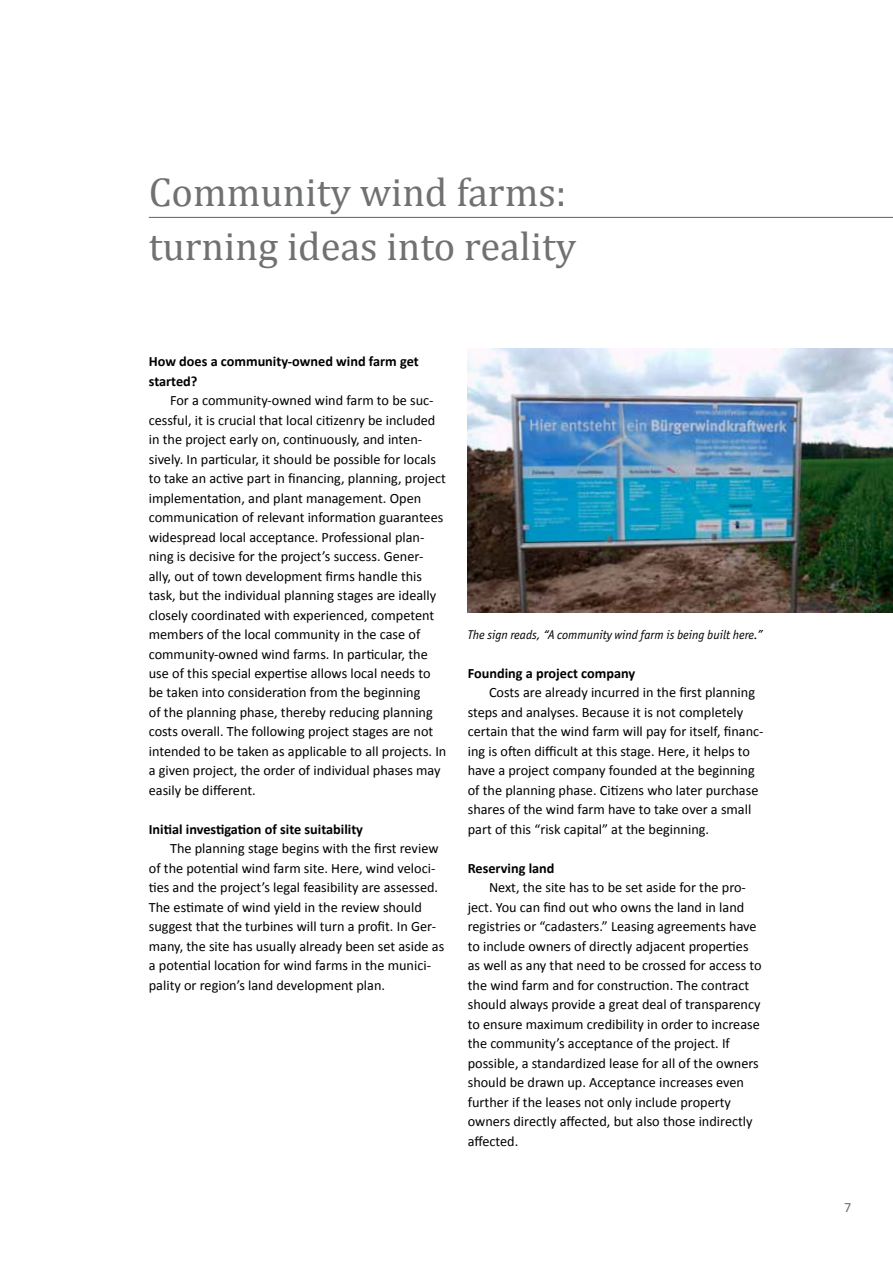
<style>
.page{position:relative;width:893px;height:1263px;background:#fff}
.page>*{position:absolute;margin:0;border:0;box-sizing:border-box;transform-origin:0 0}
.Headline{font:40.5px "Cambria";color:#707172}
.Fliesstext{font:14.25px/19.5px "Calibri";color:#000}
.Fliess_BOLD{font:700 14.25px/19.5px "Calibri";color:#000}
.t1{font:14.25px "Calibri";color:#707172}
.Fliesstext-2{font:12.75px "Officina Sans ITC Boo It";color:#000}
</style>
<div class="page">
<hr style="left:149px;top:217px;width:744px;height:1px;background:#707172">
<img style="left:468px;top:349px;width:425px;height:263px">
<p class="Headline" style="left:149px;top:168px;width:419px">Community wind farms:</p>
<p class="Headline" style="left:149px;top:222px;width:429px">turning ideas into reality</p>
<p class="Fliess_BOLD" style="left:149px;top:351px;width:271px">How does a community-owned wind farm get started?</p>
<p class="Fliesstext" style="left:149px;top:390px;width:299px;text-indent:21px">For a community-owned wind farm to be suc&shy;cessful, it is crucial that local citizenry be included in the project early on, continuously, and inten&shy;sively. In particular, it should be possible for locals to take an active part in financing, planning, project implementation, and plant management. Open communication of relevant information guarantees widespread local acceptance. Professional plan&shy;ning is decisive for the project’s success. Gener&shy;ally, out of town development firms handle this task, but the individual planning stages are ideally closely coordinated with experienced, competent members of the local community in the case of community-owned wind farms. In particular, the use of this special expertise allows local needs to be taken into consideration from the beginning<br>of the planning phase, thereby reducing planning costs overall. The following project stages are not intended to be taken as applicable to all projects. In a given project, the order of individual phases may easily be different.</p>
<p class="Fliess_BOLD" style="left:149px;top:819px;width:216px">Initial investigation of site suitability</p>
<p class="Fliesstext" style="left:149px;top:838px;width:297px;text-indent:21px">The planning stage begins with the first review of the potential wind farm site. Here, wind veloci&shy;ties and the project’s legal feasibility are assessed.<br>The estimate of wind yield in the review should suggest that the turbines will turn a profit. In Ger&shy;many, the site has usually already been set aside as a potential location for wind farms in the munici&shy;pality or region’s land development plan.</p>
<p class="Fliesstext-2" style="left:468px;top:628px;width:297px">The sign reads, “A community wind farm is being built here.”</p>
<p class="Fliess_BOLD" style="left:468px;top:663px;width:169px">Founding a project company</p>
<p class="Fliesstext" style="left:468px;top:682px;width:297px;text-indent:21px">Costs are already incurred in the first planning steps and analyses. Because it is not completely certain that the wind farm will pay for itself, financ&shy;ing is often difficult at this stage. Here, it helps to have a project company founded at the beginning of the planning phase. Citizens who later purchase shares of the wind farm have to take over a small part of this “risk capital” at the beginning.</p>
<p class="Fliess_BOLD" style="left:468px;top:858px;width:88px">Reserving land</p>
<p class="Fliesstext" style="left:468px;top:877px;width:295px;text-indent:21px">Next, the site has to be set aside for the pro&shy;ject. You can find out who owns the land in land registries or “cadasters.” Leasing agreements have to include owners of directly adjacent properties as well as any that need to be crossed for access to the wind farm and for construction. The contract should always provide a great deal of transparency to ensure maximum credibility in order to increase the community’s acceptance of the project. If possible, a standardized lease for all of the owners should be drawn up. Acceptance increases even further if the leases not only include property owners directly affected, but also those indirectly affected.</p>
<p class="t1" style="left:844px;top:1198px;width:9px">7</p>
</div>
